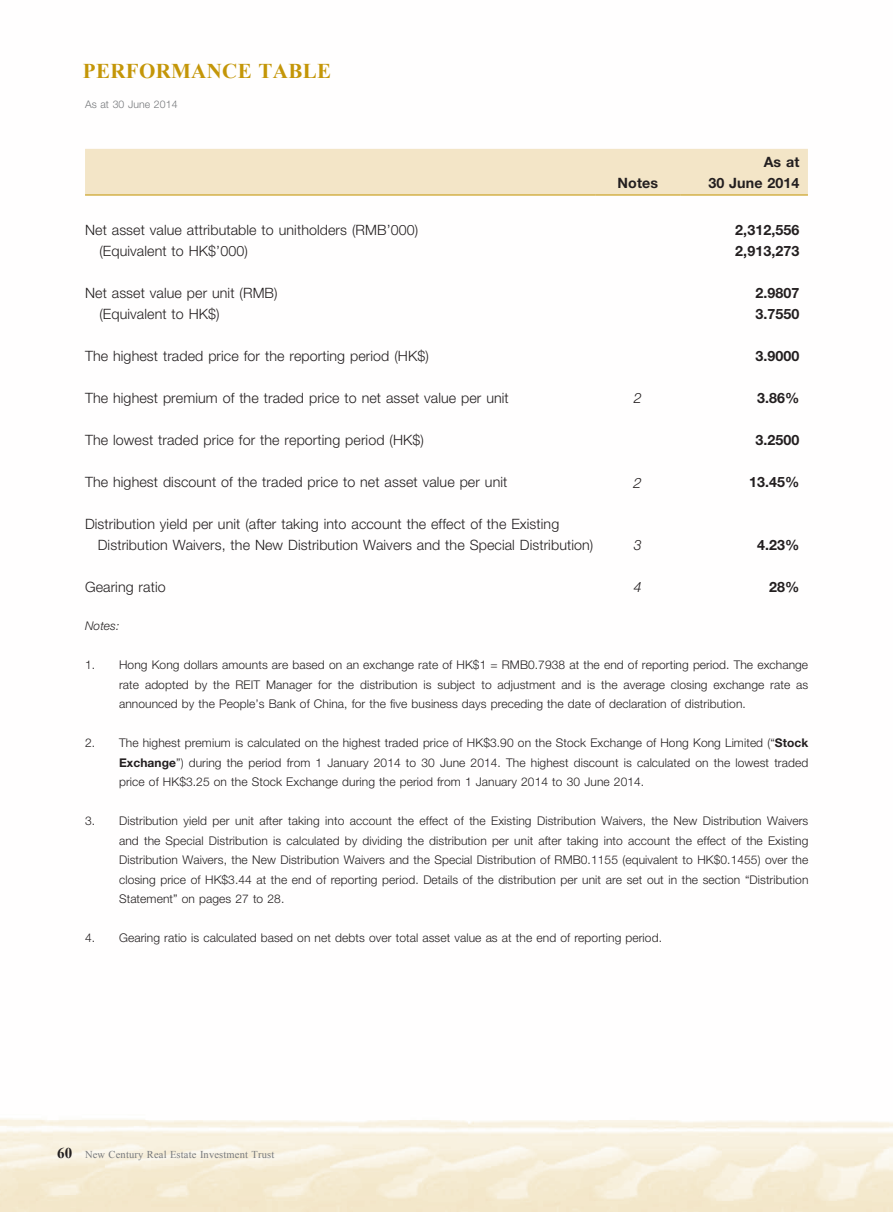
<style>
.page{position:relative;width:893px;height:1212px;background:#fff}
.page>*{position:absolute;margin:0;border:0;box-sizing:border-box;transform-origin:0 0}
.t1{font:700 21px "Times New Roman";letter-spacing:.015em;color:#c49608}
.t2{font:300 14.25px/21px "Helvetica Neue LT Std";letter-spacing:.005em;color:#231f20}
.t3{font:700 14.25px "Helvetica Neue LT Std";letter-spacing:.005em;color:#231f20}
.t4{font:italic 300 14.25px "Helvetica Neue LT Std";color:#231f20}
.t5{font:italic 300 14.25px "Helvetica Neue LT Std";color:#231f20}
.t6{font:300 12px/19.5px "Helvetica Neue LT Std";letter-spacing:.005em;color:#231f20;text-align:justify}
.t7{font:italic 300 12px "Helvetica Neue LT Std";letter-spacing:.005em;color:#231f20}
.t8{font:10.5px "Times New Roman";letter-spacing:.015em;color:#76787b}
.t9{font:300 10.5px "Helvetica Neue LT Std";letter-spacing:.005em;color:#76787b}
.s1{font-weight:700}
.s2{font-weight:700;font-size:15px;color:#231f20}
</style>
<div class="page">
<div style="left:85px;top:149px;width:723px;height:46px;background:#f3e5c7"></div>
<hr style="left:85px;top:195px;width:510px;height:1px;background:#c49608">
<hr style="left:595px;top:195px;width:85px;height:1px;background:#c49608">
<hr style="left:680px;top:195px;width:128px;height:1px;background:#c49608">
<h1 class="t1" style="left:83px;top:56px;width:250px">PERFORMANCE TABLE</h1>
<p class="t9" style="left:85px;top:97px;width:94px">As at 30 June 2014</p>
<p class="t3" style="left:764px;top:154px;width:37px">As at</p>
<p class="t3" style="left:618px;top:175px;width:42px">Notes</p>
<p class="t3" style="left:708px;top:175px;width:93px">30 June 2014</p>
<p class="t2" style="left:85px;top:219px;width:335px">Net asset value attributable to unitholders (RMB’000)</p>
<p class="t3" style="left:735px;top:221px;width:66px">2,312,556</p>
<p class="t2" style="left:99px;top:240px;width:150px">(Equivalent to HK$’000)</p>
<p class="t3" style="left:735px;top:242px;width:66px">2,913,273</p>
<p class="t2" style="left:85px;top:282px;width:194px">Net asset value per unit (RMB)</p>
<p class="t3" style="left:755px;top:284px;width:46px">2.9807</p>
<p class="t2" style="left:99px;top:303px;width:122px">(Equivalent to HK$)</p>
<p class="t3" style="left:755px;top:305px;width:46px">3.7550</p>
<p class="t2" style="left:85px;top:345px;width:345px">The highest traded price for the reporting period (HK$)</p>
<p class="t3" style="left:755px;top:347px;width:46px">3.9000</p>
<p class="t2" style="left:85px;top:387px;width:425px">The highest premium of the traded price to net asset value per unit</p>
<p class="t4" style="left:634px;top:389px;width:9px">2</p>
<p class="t3" style="left:757px;top:389px;width:44px">3.86%</p>
<p class="t2" style="left:85px;top:429px;width:340px">The lowest traded price for the reporting period (HK$)</p>
<p class="t3" style="left:755px;top:431px;width:46px">3.2500</p>
<p class="t2" style="left:85px;top:471px;width:424px">The highest discount of the traded price to net asset value per unit</p>
<p class="t5" style="left:633px;top:474px;width:13px">2</p>
<p class="t3" style="left:749px;top:473px;width:52px">13.45%</p>
<p class="t2" style="left:98px;top:513px;width:497px;text-indent:-13px">Distribution yield per unit (after taking into account the effect of the Existing<br>Distribution Waivers, the New Distribution Waivers and the Special Distribution)</p>
<p class="t4" style="left:634px;top:536px;width:9px">3</p>
<p class="t3" style="left:757px;top:536px;width:44px">4.23%</p>
<p class="t2" style="left:85px;top:576px;width:82px">Gearing ratio</p>
<p class="t4" style="left:634px;top:578px;width:9px">4</p>
<p class="t3" style="left:769px;top:578px;width:32px">28%</p>
<p class="t7" style="left:85px;top:619px;width:36px">Notes:</p>
<p class="t6" style="left:119px;top:655px;width:691px;text-indent:-34px">1. Hong Kong dollars amounts are based on an exchange rate of HK$1 = RMB0.7938 at the end of reporting period. The exchange rate adopted by the REIT Manager for the distribution is subject to adjustment and is the average closing exchange rate as announced by the People’s Bank of China, for the five business days preceding the date of declaration of distribution.</p>
<p class="t6" style="left:119px;top:733px;width:691px;text-indent:-34px">2. The highest premium is calculated on the highest traded price of HK$3.90 on the Stock Exchange of Hong Kong Limited (“<span class="s1">Stock Exchange</span>”) during the period from 1 January 2014 to 30 June 2014. The highest discount is calculated on the lowest traded price of HK$3.25 on the Stock Exchange during the period from 1 January 2014 to 30 June 2014.</p>
<p class="t6" style="left:119px;top:811px;width:691px;text-indent:-34px">3. Distribution yield per unit after taking into account the effect of the Existing Distribution Waivers, the New Distribution Waivers and the Special Distribution is calculated by dividing the distribution per unit after taking into account the effect of the Existing Distribution Waivers, the New Distribution Waivers and the Special Distribution of RMB0.1155 (equivalent to HK$0.1455) over the closing price of HK$3.44 at the end of reporting period. Details of the distribution per unit are set out in the section “Distribution Statement” on pages 27 to 28.</p>
<p class="t6" style="left:85px;top:928px;width:578px">4. Gearing ratio is calculated based on net debts over total asset value as at the end of reporting period.</p>
<p class="t8" style="left:57px;top:1148px;width:219px"><span class="s2">60</span> New Century Real Estate Investment Trust</p>
</div>
